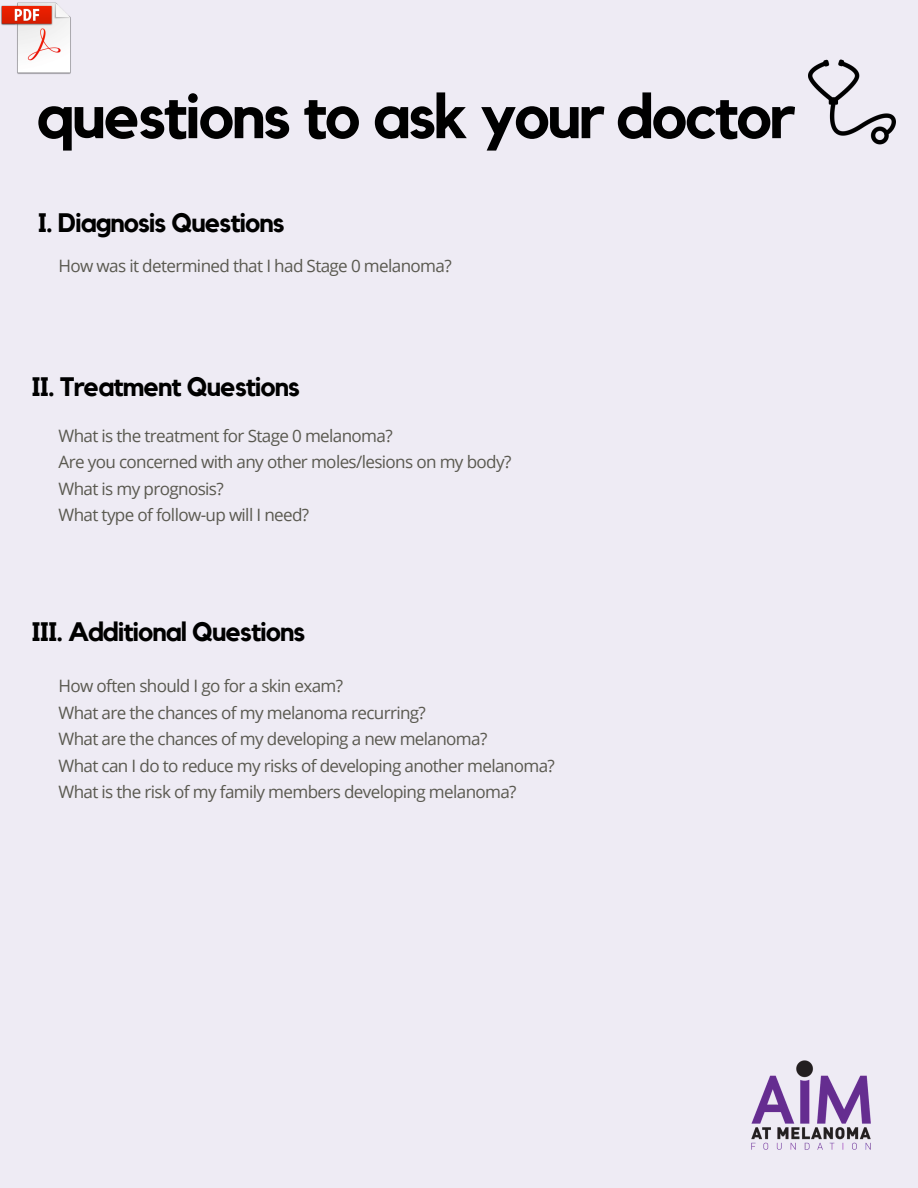
<style>
.page{position:relative;width:918px;height:1188px;background:#eeebf4}
.page>*{position:absolute;margin:0;border:0;box-sizing:border-box;transform-origin:0 0}
.t1{font:700 62.7px "Kollektif";letter-spacing:-.04em;color:#000}
.t2{font:700 26.7px "Kollektif";letter-spacing:-.04em;color:#000}
.t3{font:17.1px/26.4px "Open Sans";letter-spacing:-.035em;color:#5a5950}
</style>
<div class="page">
<img style="left:808px;top:59px;width:88px;height:86px">
<img style="left:751px;top:1060px;width:120px;height:90px">
<img style="left:1px;top:2px;width:70px;height:72px">
<h1 class="t1" style="left:37px;top:87px;width:759px">questions to ask your doctor</h1>
<h2 class="t2" style="left:38px;top:210px;width:248px">I. Diagnosis Questions</h2>
<p class="t3" style="left:59px;top:252px;width:395px">How was it determined that I had Stage 0 melanoma?</p>
<h2 class="t2" style="left:32px;top:374px;width:270px">II. Treatment Questions</h2>
<p class="t3" style="left:59px;top:422px;width:454px">What is the treatment for Stage 0 melanoma?<br>Are you concerned with any other moles/lesions on my body?<br>What is my prognosis?<br>What type of follow-up will I need?</p>
<h2 class="t2" style="left:32px;top:619px;width:275px">III. Additional Questions</h2>
<p class="t3" style="left:59px;top:672px;width:498px">How often should I go for a skin exam?<br>What are the chances of my melanoma recurring?<br>What are the chances of my developing a new melanoma?<br>What can I do to reduce my risks of developing another melanoma?<br>What is the risk of my family members developing melanoma?</p>
</div>
